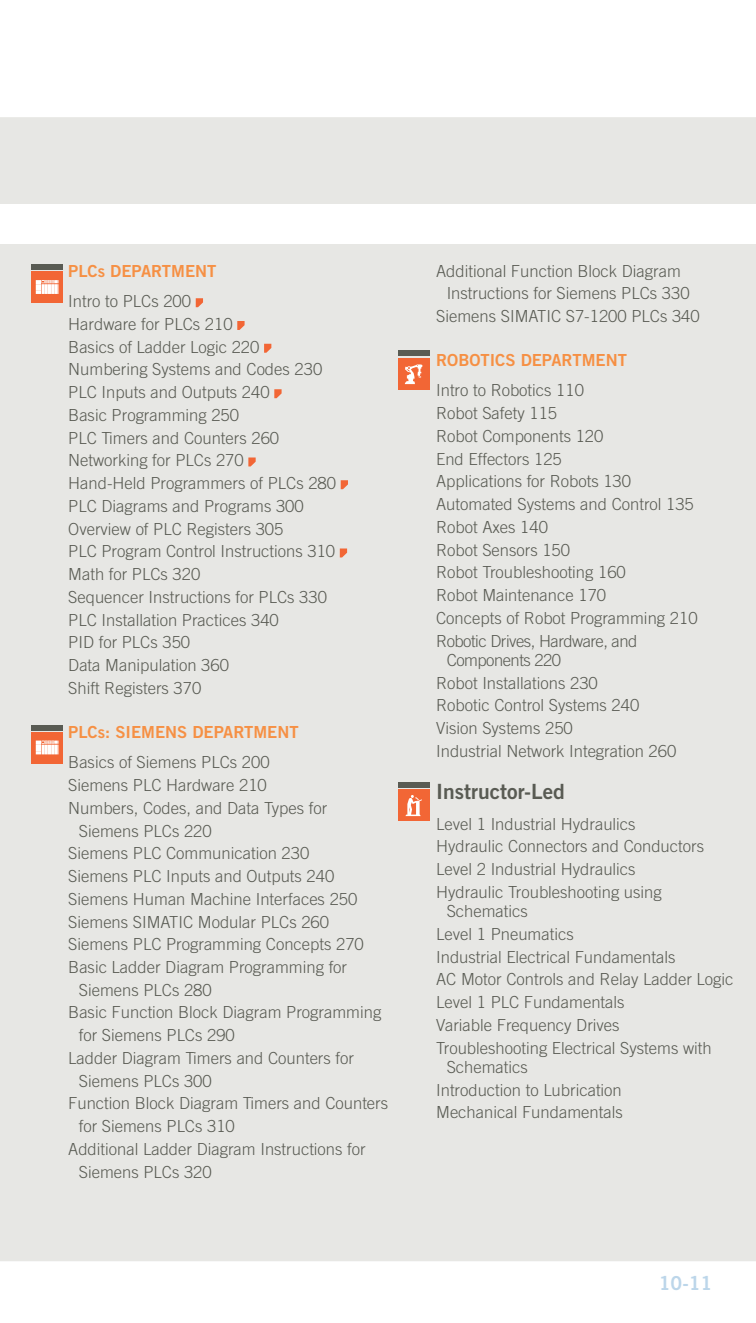
<style>
.page{position:relative;width:756px;height:1323px;background:#fff}
.page>*{position:absolute;margin:0;border:0;box-sizing:border-box;transform-origin:0 0}
.t1{font:21px "Trade Gothic LT Std Bd 2";color:#595b53}
.t2{font:19.25px "Trade Gothic LT Std Bd 2";color:#bcd6ea}
.t3{font:300 16.62px/22.8px "Trade Gothic LT Std";color:#595b53}
.t4{font:16.62px "Trade Gothic LT Std Bd 2";color:#f69044}
</style>
<div class="page">
<div style="left:0;top:117px;width:756px;height:1144px;background:#e7e7e4"></div>
<div style="left:0;top:204px;width:756px;height:39px;background:#fff"></div>
<svg style="left:196px;top:298px;width:7px;height:9px"></svg>
<svg style="left:237px;top:321px;width:8px;height:9px"></svg>
<svg style="left:264px;top:344px;width:7px;height:9px"></svg>
<svg style="left:274px;top:389px;width:8px;height:9px"></svg>
<svg style="left:248px;top:458px;width:8px;height:8px"></svg>
<svg style="left:341px;top:480px;width:7px;height:9px"></svg>
<svg style="left:340px;top:549px;width:7px;height:8px"></svg>
<div style="left:32px;top:272px;width:31px;height:31px;background:#f26635"></div>
<svg style="left:36px;top:280px;width:23px;height:14px"></svg>
<div style="left:32px;top:265px;width:31px;height:5px;background:#595b53"></div>
<div style="left:32px;top:732px;width:31px;height:32px;background:#f26635"></div>
<svg style="left:36px;top:741px;width:23px;height:13px"></svg>
<div style="left:32px;top:725px;width:31px;height:5px;background:#595b53"></div>
<div style="left:398px;top:358px;width:31px;height:31px;background:#f26635"></div>
<svg style="left:405px;top:364px;width:17px;height:20px"></svg>
<div style="left:398px;top:351px;width:31px;height:5px;background:#595b53"></div>
<div style="left:398px;top:789px;width:31px;height:32px;background:#f26635"></div>
<div style="left:398px;top:782px;width:31px;height:6px;background:#595b53"></div>
<svg style="left:405px;top:795px;width:17px;height:21px"></svg>
<p class="t4" style="left:68px;top:260px;width:150px">PLCs DEPARTMENT</p>
<p class="t3" style="left:68px;top:290px;width:269px">Intro to PLCs 200<br>Hardware for PLCs 210<br>Basics of Ladder Logic 220<br>Numbering Systems and Codes 230<br>PLC Inputs and Outputs 240<br>Basic Programming 250<br>PLC Timers and Counters 260<br>Networking for PLCs 270<br>Hand-Held Programmers of PLCs 280<br>PLC Diagrams and Programs 300<br>Overview of PLC Registers 305<br>PLC Program Control Instructions 310<br>Math for PLCs 320<br>Sequencer Instructions for PLCs 330<br>PLC Installation Practices 340<br>PID for PLCs 350<br>Data Manipulation 360<br>Shift Registers 370</p>
<p class="t4" style="left:68px;top:721px;width:232px">PLCs: SIEMENS DEPARTMENT</p>
<p class="t3" style="left:68px;top:751px;width:203px">Basics of Siemens PLCs 200</p>
<p class="t3" style="left:68px;top:774px;width:200px">Siemens PLC Hardware 210</p>
<p class="t3" style="left:68px;top:796px;width:260px">Numbers, Codes, and Data Types for</p>
<p class="t3" style="left:79px;top:819px;width:135px">Siemens PLCs 220</p>
<p class="t3" style="left:68px;top:842px;width:243px">Siemens PLC Communication 230</p>
<p class="t3" style="left:68px;top:865px;width:268px">Siemens PLC Inputs and Outputs 240</p>
<p class="t3" style="left:68px;top:887px;width:291px">Siemens Human Machine Interfaces 250</p>
<p class="t3" style="left:68px;top:910px;width:262px">Siemens SIMATIC Modular PLCs 260</p>
<p class="t3" style="left:68px;top:933px;width:297px">Siemens PLC Programming Concepts 270</p>
<p class="t3" style="left:68px;top:956px;width:280px">Basic Ladder Diagram Programming for</p>
<p class="t3" style="left:79px;top:978px;width:135px">Siemens PLCs 280</p>
<p class="t3" style="left:68px;top:1001px;width:315px">Basic Function Block Diagram Programming</p>
<p class="t3" style="left:79px;top:1024px;width:158px">for Siemens PLCs 290</p>
<p class="t3" style="left:68px;top:1046px;width:287px">Ladder Diagram Timers and Counters for</p>
<p class="t3" style="left:79px;top:1069px;width:135px">Siemens PLCs 300</p>
<p class="t3" style="left:68px;top:1092px;width:321px">Function Block Diagram Timers and Counters</p>
<p class="t3" style="left:79px;top:1115px;width:158px">for Siemens PLCs 310</p>
<p class="t3" style="left:68px;top:1137px;width:299px">Additional Ladder Diagram Instructions for</p>
<p class="t3" style="left:79px;top:1160px;width:135px">Siemens PLCs 320</p>
<p class="t3" style="left:436px;top:259px;width:246px">Additional Function Block Diagram</p>
<p class="t3" style="left:447px;top:282px;width:244px">Instructions for Siemens PLCs 330</p>
<p class="t3" style="left:436px;top:305px;width:265px">Siemens SIMATIC S7-1200 PLCs 340</p>
<p class="t4" style="left:436px;top:350px;width:192px">ROBOTICS DEPARTMENT</p>
<p class="t3" style="left:436px;top:379px;width:263px">Intro to Robotics 110<br>Robot Safety 115<br>Robot Components 120<br>End Effectors 125<br>Applications for Robots 130<br>Automated Systems and Control 135<br>Robot Axes 140<br>Robot Sensors 150<br>Robot Troubleshooting 160<br>Robot Maintenance 170<br>Concepts of Robot Programming 210<br>Robotic Drives, Hardware, and</p>
<p class="t3" style="left:436px;top:648px;width:242px;text-indent:11px">Components 220<br>Robot Installations 230<br>Robotic Control Systems 240<br>Vision Systems 250<br>Industrial Network Integration 260</p>
<p class="t1" style="left:436px;top:778px;width:130px">Instructor-Led</p>
<p class="t3" style="left:436px;top:812px;width:269px">Level 1 Industrial Hydraulics Hydraulic Connectors and Conductors Level 2 Industrial Hydraulics Hydraulic Troubleshooting using</p>
<p class="t3" style="left:436px;top:900px;width:299px;text-indent:11px">Schematics<br>Level 1 Pneumatics<br>Industrial Electrical Fundamentals<br>AC Motor Controls and Relay Ladder Logic<br>Level 1 PLC Fundamentals<br>Variable Frequency Drives<br>Troubleshooting Electrical Systems with</p>
<p class="t3" style="left:436px;top:1055px;width:188px;text-indent:11px">Schematics<br>Introduction to Lubrication<br>Mechanical Fundamentals</p>
<p class="t2" style="left:659px;top:1271px;width:55px">10-11</p>
</div>
